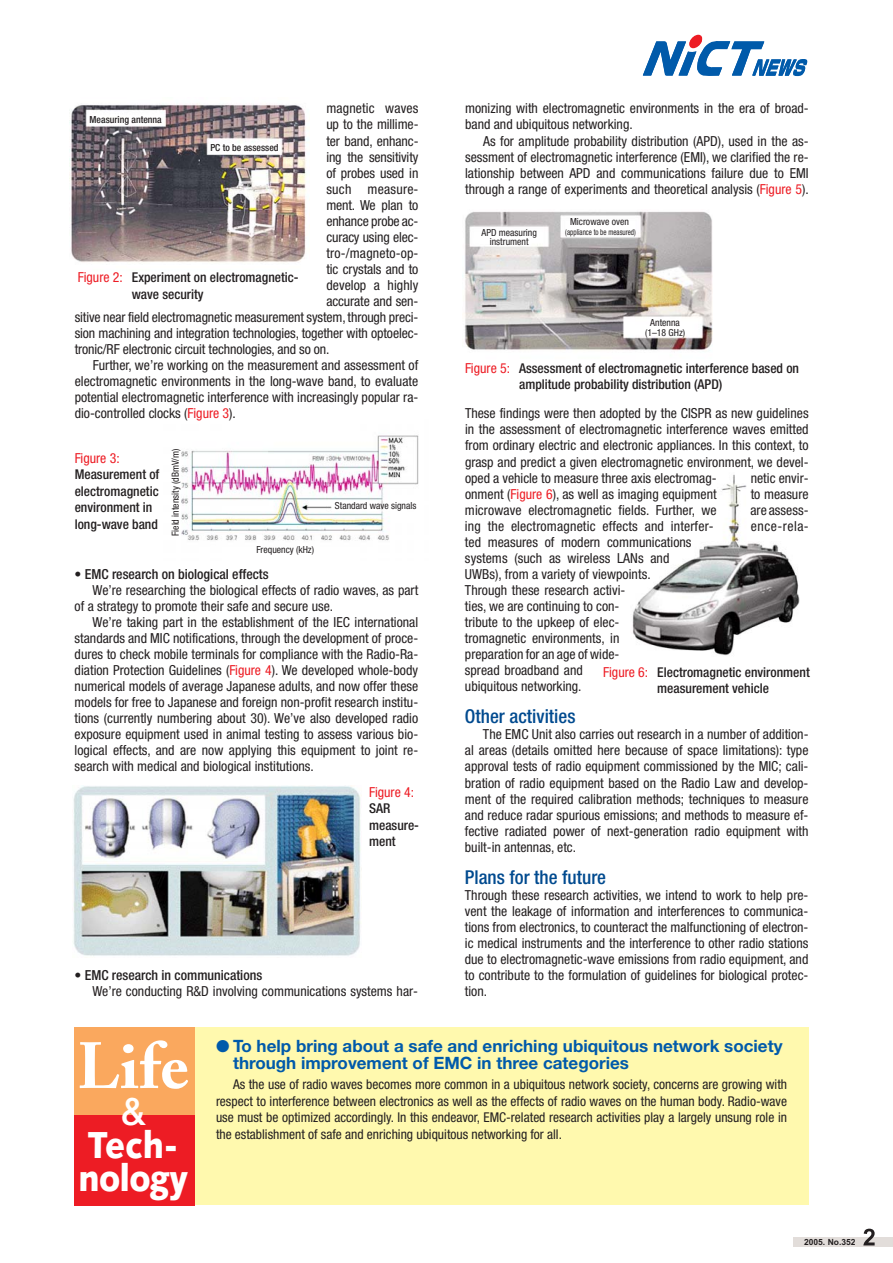
<style>
.page{position:relative;width:893px;height:1263px;background:#fff}
.page>*{position:absolute;margin:0;border:0;box-sizing:border-box;transform-origin:0 0}
.t1{font:700 64.5px "Adobe Caslon";color:#fff}
.t2{font:900 37.5px/33px "Syntax";letter-spacing:-.025em;color:#fff;scale:.9 1}
.t3{font:500 37.5px "Helvetica Neue";color:#fff}
.t4{font:500 condensed 19.2px "Helvetica Neue";color:#004a8f}
.t5{font:700 16.95px/17px "Helvetica Neue";color:#005aaa}
.t6{font:condensed 13.8px/16px "Helvetica Neue";color:#231f20;text-align:justify}
.t7{font:500 condensed 13.8px "Helvetica Neue";color:#231f20}
.t8{font:condensed 13.8px "Helvetica Neue";color:#ed1c24}
.t9{font:condensed 13.8px "Helvetica Neue";letter-spacing:.02em;color:#231f20}
.t10{font:condensed 13.8px "Helvetica Neue";letter-spacing:.04em;color:#231f20}
.t11{font:condensed 13.5px/16.5px "Helvetica Neue";color:#231f20;text-align:justify}
.t12{font:500 condensed 13.5px/16.5px "Helvetica Neue";color:#231f20}
.t13{font:condensed 9.75px/9.8px "Helvetica Neue";color:#231f20;text-align:center}
.t14{font:500 condensed 9.75px "Helvetica Neue";color:#231f20}
.t15{font:700 8.55px "Arial";color:#231f20}
.t16{font:condensed 8.25px "Helvetica Neue";color:#231f20;scale:.85 1}
.s1{color:#ed1c24}
.s2{font-weight:400;font-size:13.8px;color:#ed1c24}
</style>
<div class="page">
<img style="left:632px;top:474px;width:167px;height:182px">
<img style="left:73px;top:786px;width:288px;height:170px">
<img style="left:464px;top:211px;width:248px;height:139px">
<div style="left:793px;top:1238px;width:99px;height:9px;background:#e2ddda"></div>
<svg style="left:863px;top:1229px;width:11px;height:16px"></svg>
<svg style="left:642px;top:35px;width:165px;height:41px"></svg>
<img style="left:69px;top:103px;width:240px;height:159px">
<img style="left:181px;top:435px;width:238px;height:106px">
<div style="left:195px;top:1027px;width:613px;height:178px;background:#fff9ae"></div>
<div style="left:74px;top:1115px;width:121px;height:91px;background:#ed1c24"></div>
<div style="left:74px;top:1027px;width:121px;height:88px;background:#faa85e"></div>
<p class="t6" style="left:326px;top:102px;width:94px">magnetic waves</p>
<p class="t6" style="left:326px;top:118px;width:94px">up to the millime-</p>
<p class="t6" style="left:326px;top:134px;width:94px">ter band, enhanc-</p>
<p class="t6" style="left:326px;top:150px;width:94px">ing the sensitivity</p>
<p class="t6" style="left:326px;top:166px;width:94px">of probes used in</p>
<p class="t9" style="left:326px;top:184px;width:94px">such measure-</p>
<p class="t6" style="left:326px;top:198px;width:93px">ment. We plan to</p>
<p class="t6" style="left:326px;top:214px;width:94px">enhance probe ac-</p>
<p class="t6" style="left:326px;top:230px;width:94px">curacy using elec-</p>
<p class="t6" style="left:326px;top:246px;width:94px">tro-/magneto-op-</p>
<p class="t6" style="left:326px;top:262px;width:93px">tic crystals and to</p>
<p class="t6" style="left:326px;top:278px;width:93px">develop a highly</p>
<p class="t6" style="left:326px;top:294px;width:94px">accurate and sen-</p>
<p class="t6" style="left:75px;top:310px;width:345px">sitive near field electromagnetic measurement system, through preci-</p>
<p class="t6" style="left:75px;top:326px;width:345px">sion machining and integration technologies, together with optoelec-</p>
<p class="t6" style="left:75px;top:342px;width:256px">tronic/RF electronic circuit technologies, and so on.</p>
<p class="t6" style="left:93px;top:358px;width:327px">Further, we’re working on the measurement and assessment of</p>
<p class="t6" style="left:75px;top:375px;width:345px">electromagnetic environments in the long-wave band, to evaluate</p>
<p class="t6" style="left:75px;top:391px;width:345px">potential electromagnetic interference with increasingly popular ra-</p>
<p class="t6" style="left:75px;top:407px;width:163px">dio-controlled clocks (<span class="s1">Figure 3</span>).</p>
<p class="t14" style="left:90px;top:116px;width:74px">Measuring antenna</p>
<p class="t14" style="left:210px;top:144px;width:70px">PC to be assessed</p>
<p class="t12" style="left:132px;top:271px;width:168px;text-indent:-54px"><span class="s2">Figure 2:</span> Experiment on electromagnetic&shy;wave security</p>
<p class="t8" style="left:75px;top:453px;width:46px">Figure 3:</p>
<p class="t12" style="left:75px;top:468px;width:86px">Measurement of electromagnetic environment in long-wave band</p>
<p class="t13" style="left:171px;top:536px;width:89px;rotate:-90deg">Field intensity (dBmV/m)</p>
<p class="t13" style="left:256px;top:545px;width:59px">Frequency (kHz)</p>
<p class="t13" style="left:335px;top:502px;width:83px">Standard wave signals</p>
<p class="t7" style="left:75px;top:569px;width:195px">• EMC research on biological effects</p>
<p class="t6" style="left:75px;top:583px;width:345px;text-indent:18px">We’re researching the biological effects of radio waves, as part of a strategy to promote their safe and secure use.</p>
<p class="t6" style="left:75px;top:615px;width:345px;text-indent:18px">We’re taking part in the establishment of the IEC international standards and MIC notifications, through the development of proce&shy;dures to check mobile terminals for compliance with the Radio-Ra&shy;diation Protection Guidelines (<span class="s1">Figure 4</span>). We developed whole-body numerical models of average Japanese adults, and now offer these models for free to Japanese and foreign non-profit research institu&shy;tions (currently numbering about 30). We’ve also developed radio exposure equipment used in animal testing to assess various bio&shy;logical effects, and are now applying this equipment to joint re&shy;search with medical and biological institutions.</p>
<p class="t8" style="left:369px;top:787px;width:46px">Figure 4:</p>
<p class="t12" style="left:369px;top:801px;width:51px">SAR measure&shy;ment</p>
<p class="t7" style="left:74px;top:970px;width:189px">• EMC research in communications</p>
<p class="t6" style="left:92px;top:984px;width:327px">We’re conducting R&amp;D involving communications systems har-</p>
<p class="t6" style="left:465px;top:102px;width:345px">monizing with electromagnetic environments in the era of broad&shy;band and ubiquitous networking.</p>
<p class="t6" style="left:465px;top:134px;width:345px;text-indent:18px">As for amplitude probability distribution (APD), used in the as&shy;sessment of electromagnetic interference (EMI), we clarified the re&shy;lationship between APD and communications failure due to EMI through a range of experiments and theoretical analysis (<span class="s1">Figure 5</span>).</p>
<p class="t13" style="left:481px;top:228px;width:57px">APD measuring instrument</p>
<p class="t13" style="left:570px;top:217px;width:60px">Microwave oven</p>
<p class="t16" style="left:565px;top:229px;width:84px">(appliance to be measured)</p>
<p class="t13" style="left:645px;top:318px;width:42px">Antenna (1–18 GHz)</p>
<p class="t12" style="left:519px;top:361px;width:281px;text-indent:-54px"><span class="s2">Figure 5:</span> Assessment of electromagnetic interference based on amplitude probability distribution (APD)</p>
<p class="t6" style="left:465px;top:407px;width:345px">These findings were then adopted by the CISPR as new guidelines in the assessment of electromagnetic interference waves emitted from ordinary electric and electronic appliances. In this context, to grasp and predict a given electromagnetic environment, we devel&shy;oped a vehicle to measure three axis electromag-</p>
<p class="t6" style="left:750px;top:471px;width:59px">netic envir-</p>
<p class="t6" style="left:465px;top:487px;width:253px">onment (<span class="s1">Figure 6</span>), as well as imaging equipment</p>
<p class="t6" style="left:750px;top:487px;width:59px">to measure</p>
<p class="t6" style="left:465px;top:503px;width:253px">microwave electromagnetic fields. Further, we</p>
<p class="t6" style="left:750px;top:503px;width:60px">are assess-</p>
<p class="t6" style="left:465px;top:519px;width:250px">ing the electromagnetic effects and interfer-</p>
<p class="t10" style="left:750px;top:521px;width:59px">ence-rela-</p>
<p class="t6" style="left:465px;top:535px;width:228px;text-align:left">ted measures of modern communications systems (such as wireless LANs and<br>UWBs), from a variety of viewpoints.<br>Through these research activi-<br>ties, we are continuing to con-<br>tribute to the upkeep of elec-<br>tromagnetic environments, in<br>preparation for an age of wide-<br>spread broadband and<br>ubiquitous networking.</p>
<h3 class="t4" style="left:465px;top:710px;width:112px">Other activities</h3>
<p class="t6" style="left:465px;top:728px;width:345px;text-indent:18px">The EMC Unit also carries out research in a number of addition&shy;al areas (details omitted here because of space limitations): type approval tests of radio equipment commissioned by the MIC; cali&shy;bration of radio equipment based on the Radio Law and develop&shy;ment of the required calibration methods; techniques to measure and reduce radar spurious emissions; and methods to measure ef&shy;fective radiated power of next-generation radio equipment with built-in antennas, etc.</p>
<h3 class="t4" style="left:465px;top:870px;width:143px">Plans for the future</h3>
<p class="t6" style="left:465px;top:888px;width:345px">Through these research activities, we intend to work to help pre&shy;vent the leakage of information and interferences to communica&shy;tions from electronics, to counteract the malfunctioning of electron&shy;ic medical instruments and the interference to other radio stations due to electromagnetic-wave emissions from radio equipment, and to contribute to the formulation of guidelines for biological protec&shy;tion.</p>
<p class="t12" style="left:657px;top:665px;width:154px;text-indent:-54px"><span class="s2">Figure 6:</span> Electromagnetic environment measurement vehicle</p>
<h1 class="t1" style="left:77px;top:1040px;width:113px">Life</h1>
<h2 class="t3" style="left:121px;top:1099px;width:26px">&amp;</h2>
<h2 class="t2" style="left:78px;top:1133px;width:123px">Tech&shy;nology</h2>
<p class="t5" style="left:233px;top:1039px;width:551px;text-indent:-17px">● To help bring about a safe and enriching ubiquitous network society through improvement of EMC in three categories</p>
<p class="t11" style="left:216px;top:1078px;width:572px;text-indent:17px">As the use of radio waves becomes more common in a ubiquitous network society, concerns are growing with respect to interference between electronics as well as the effects of radio waves on the human body. Radio-wave use must be optimized accordingly. In this endeavor, EMC-related research activities play a largely unsung role in the establishment of safe and enriching ubiquitous networking for all.</p>
<p class="t15" style="left:804px;top:1239px;width:53px">2005. No.352</p>
</div>
